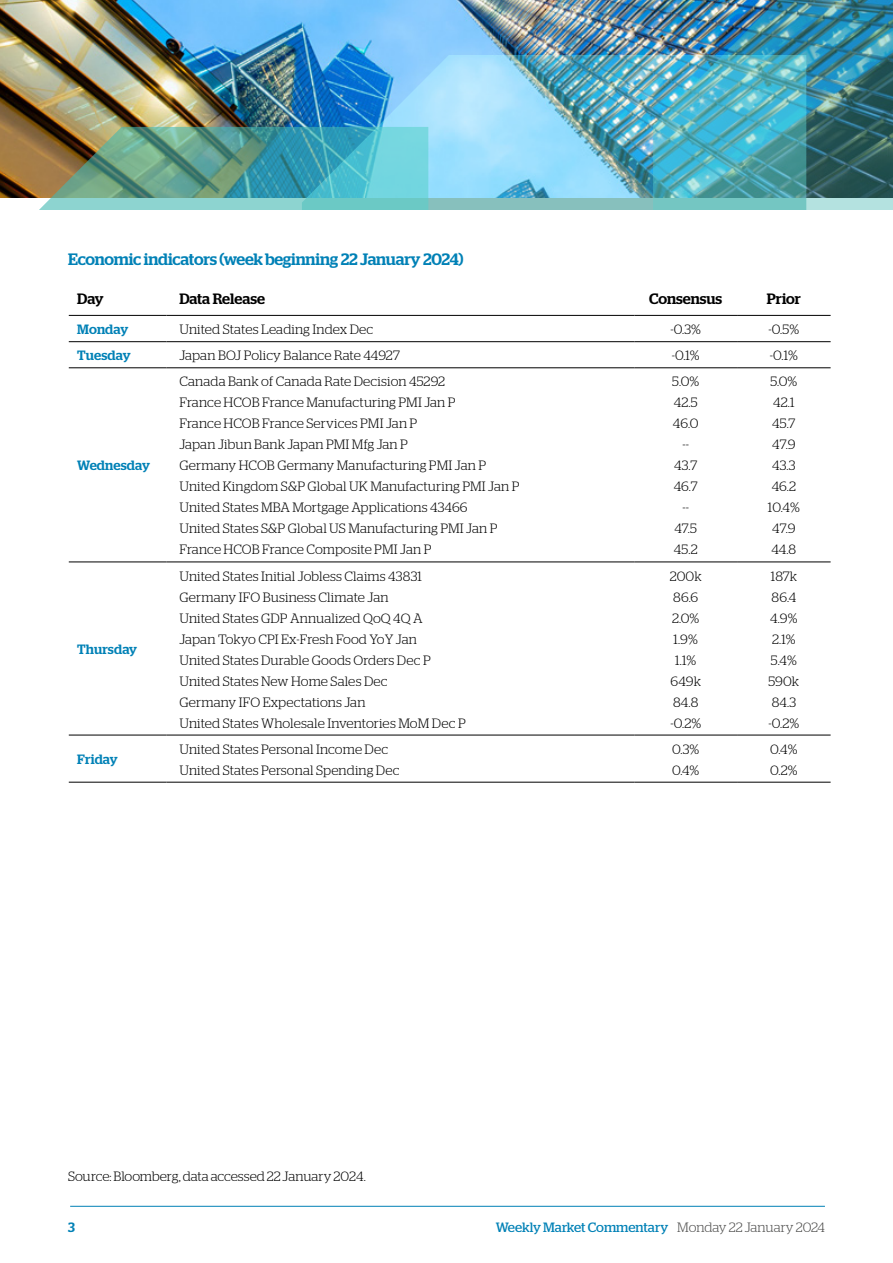
<style>
.page{position:relative;width:893px;height:1263px;background:#fff}
.page>*{position:absolute;margin:0;border:0;box-sizing:border-box;transform-origin:0 0}
.t1{font:500 16.5px "Stag";letter-spacing:-.01em;color:#0081b6}
.t2{font:500 15px "Stag";color:#000}
.t3{font:300 13.5px/21px "Stag";letter-spacing:.01em;color:#000}
.t4{font:13.5px "Stag";color:#0081b6}
.t5{font:500 13.5px "Stag";letter-spacing:.01em;color:#0081b6}
.s1{font-weight:300;color:#4a4a49}
</style>
<div class="page">
<hr style="left:70px;top:1206px;width:755px;height:1px;background:#0081b6">
<img style="left:0;top:0;width:653px;height:127px">
<img style="left:0;top:127px;width:302px;height:82px">
<img style="left:653px;top:0;width:240px;height:209px">
<img style="left:302px;top:55px;width:504px;height:154px">
<hr style="left:69px;top:315px;width:98px;height:1px;background:#000">
<hr style="left:167px;top:315px;width:467px;height:1px;background:#000">
<hr style="left:634px;top:315px;width:103px;height:1px;background:#000">
<hr style="left:737px;top:315px;width:94px;height:1px;background:#000">
<hr style="left:69px;top:341px;width:98px;height:1px;background:#000">
<hr style="left:167px;top:341px;width:467px;height:1px;background:#000">
<hr style="left:634px;top:341px;width:103px;height:1px;background:#000">
<hr style="left:737px;top:341px;width:94px;height:1px;background:#000">
<hr style="left:69px;top:368px;width:98px;height:1px;background:#000">
<hr style="left:167px;top:368px;width:467px;height:1px;background:#000">
<hr style="left:634px;top:368px;width:103px;height:1px;background:#000">
<hr style="left:737px;top:368px;width:94px;height:1px;background:#000">
<hr style="left:69px;top:562px;width:98px;height:1px;background:#000">
<hr style="left:167px;top:562px;width:467px;height:1px;background:#000">
<hr style="left:634px;top:562px;width:103px;height:1px;background:#000">
<hr style="left:737px;top:562px;width:94px;height:1px;background:#000">
<hr style="left:69px;top:735px;width:98px;height:1px;background:#000">
<hr style="left:167px;top:735px;width:467px;height:1px;background:#000">
<hr style="left:634px;top:735px;width:103px;height:1px;background:#000">
<hr style="left:737px;top:735px;width:94px;height:1px;background:#000">
<hr style="left:69px;top:782px;width:98px;height:1px;background:#000">
<hr style="left:167px;top:782px;width:467px;height:1px;background:#000">
<hr style="left:634px;top:782px;width:103px;height:1px;background:#000">
<hr style="left:737px;top:782px;width:94px;height:1px;background:#000">
<p class="t1" style="left:68px;top:250px;width:397px">Economic indicators (week beginning 22 January 2024)</p>
<p class="t2" style="left:77px;top:290px;width:28px">Day</p>
<p class="t2" style="left:179px;top:290px;width:87px">Data Release</p>
<p class="t2" style="left:649px;top:290px;width:75px">Consensus</p>
<p class="t2" style="left:767px;top:290px;width:36px">Prior</p>
<p class="t5" style="left:77px;top:321px;width:53px">Monday</p>
<p class="t3" style="left:179px;top:319px;width:196px">United States Leading Index Dec</p>
<p class="t3" style="left:670px;top:319px;width:32px">-0.3%</p>
<p class="t3" style="left:768px;top:319px;width:32px">-0.5%</p>
<p class="t5" style="left:77px;top:347px;width:55px">Tuesday</p>
<p class="t3" style="left:179px;top:345px;width:222px">Japan BOJ Policy Balance Rate 44927</p>
<p class="t3" style="left:672px;top:345px;width:29px">-0.1%</p>
<p class="t3" style="left:770px;top:345px;width:29px">-0.1%</p>
<p class="t5" style="left:77px;top:457px;width:74px">Wednesday</p>
<p class="t5" style="left:77px;top:641px;width:61px">Thursday</p>
<p class="t3" style="left:179px;top:371px;width:342px">Canada Bank of Canada Rate Decision 45292<br>France HCOB France Manufacturing PMI Jan P<br>France HCOB France Services PMI Jan P<br>Japan Jibun Bank Japan PMI Mfg Jan P<br>Germany HCOB Germany Manufacturing PMI Jan P United Kingdom S&amp;P Global UK Manufacturing PMI Jan P United States MBA Mortgage Applications 43466<br>United States S&amp;P Global US Manufacturing PMI Jan P France HCOB France Composite PMI Jan P</p>
<p class="t3" style="left:672px;top:371px;width:29px;text-align:center">5.0%<br>42.5<br>46.0 --<br>43.7<br>46.7 --<br>47.5<br>45.2</p>
<p class="t3" style="left:768px;top:371px;width:33px;text-align:center">5.0%<br>42.1<br>45.7<br>47.9<br>43.3<br>46.2<br>10.4%<br>47.9<br>44.8</p>
<p class="t3" style="left:179px;top:565px;width:288px">United States Initial Jobless Claims 43831<br>Germany IFO Business Climate Jan<br>United States GDP Annualized QoQ 4Q A<br>Japan Tokyo CPI Ex-Fresh Food YoY Jan<br>United States Durable Goods Orders Dec P United States New Home Sales Dec<br>Germany IFO Expectations Jan<br>United States Wholesale Inventories MoM Dec P</p>
<p class="t3" style="left:670px;top:565px;width:33px;text-align:center">200k<br>86.6<br>2.0%<br>1.9%<br>1.1%<br>649k<br>84.8 -0.2%</p>
<p class="t3" style="left:768px;top:565px;width:32px">187k<br>86.4<br>4.9%<br>2.1%<br>5.4%<br>590k<br>84.3 -0.2%</p>
<p class="t5" style="left:77px;top:751px;width:42px">Friday</p>
<p class="t3" style="left:179px;top:738px;width:222px">United States Personal Income Dec<br>United States Personal Spending Dec</p>
<p class="t3" style="left:672px;top:738px;width:29px">0.3%<br>0.4%</p>
<p class="t3" style="left:770px;top:738px;width:29px">0.4%<br>0.2%</p>
<p class="t3" style="left:68px;top:1166px;width:299px">Source: Bloomberg, data accessed 22 January 2024.</p>
<p class="t5" style="left:68px;top:1219px;width:8px">3</p>
<p class="t4" style="left:496px;top:1219px;width:331px">Weekly Market Commentary <span class="s1">Monday 22 January 2024</span></p>
</div>
